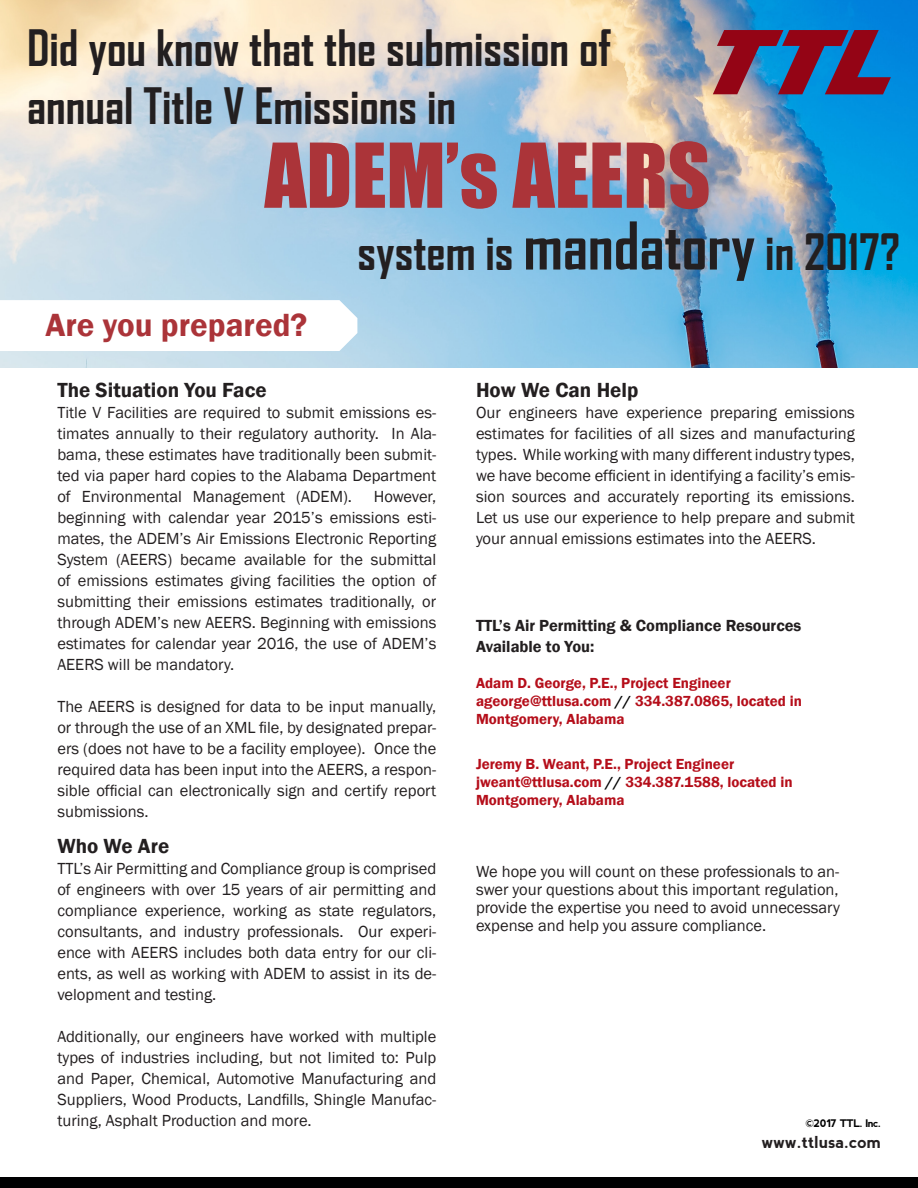
<style>
.page{position:relative;width:918px;height:1188px;background:#fff}
.page>*{position:absolute;margin:0;border:0;box-sizing:border-box;transform-origin:0 0}
.t1{font:82.5px "Impact";color:#ab3439}
.t2{font:700 48px "Agency FB";color:#231f20}
.t3{font:600 33px "Franklin Gothic";color:#ab3439}
.t4{font:600 21px "Franklin Gothic";color:#231f20}
.t5{font:16.5px/21px "Franklin Gothic";color:#231f20;text-align:justify}
.t6{font:600 16.5px "Franklin Gothic";color:#231f20}
.t7{font:700 16.5px "nevis";color:#231f20}
.t8{font:600 15px/18px "Franklin Gothic";color:#b50e1a}
.t9{font:700 10.5px "nevis";letter-spacing:-.05em;color:#000001}
.s1{font-size:63px}
.s2{color:#000001}
</style>
<div class="page">
<img style="left:0;top:0;width:918px;height:367px">
<svg style="left:0;top:300px;width:357px;height:51px"></svg>
<div style="left:0;top:1177px;width:918px;height:11px;background:#000001"></div>
<svg style="left:713px;top:30px;width:178px;height:64px;background:#654468"></svg>
<p class="t2" style="left:27px;top:18px;width:585px">Did you know that the submission of</p>
<p class="t2" style="left:27px;top:76px;width:431px">annual Title V Emissions in</p>
<p class="t1" style="left:265px;top:111px;width:447px">ADEM’s AEERS</p>
<p class="t3" style="left:45px;top:305px;width:263px">Are you prepared?</p>
<p class="t2" style="left:357px;top:222px;width:544px">system is <span class="s1">mandatory</span> in 2017?</p>
<p class="t4" style="left:57px;top:377px;width:211px">The Situation You Face</p>
<p class="t5" style="left:57px;top:402px;width:380px">Title V Facilities are required to submit emissions es&shy;timates annually to their regulatory authority. In Ala&shy;bama, these estimates have traditionally been submit&shy;ted via paper hard copies to the Alabama Department of Environmental Management (ADEM).</p>
<p class="t5" style="left:57px;top:486px;width:380px;text-indent:316px">However, beginning with calendar year 2015’s emissions esti&shy;mates, the ADEM’s Air Emissions Electronic Reporting System (AEERS) became available for the submittal of emissions estimates giving facilities the option of submitting their emissions estimates traditionally, or through ADEM’s new AEERS. Beginning with emissions estimates for calendar year 2016, the use of ADEM’s AEERS will be mandatory.</p>
<p class="t5" style="left:57px;top:696px;width:380px">The AEERS is designed for data to be input manually, or through the use of an XML file, by designated prepar&shy;ers (does not have to be a facility employee). Once the required data has been input into the AEERS, a respon&shy;sible official can electronically sign and certify report submissions.</p>
<p class="t4" style="left:57px;top:833px;width:113px">Who We Are</p>
<p class="t5" style="left:57px;top:858px;width:380px">TTL’s Air Permitting and Compliance group is comprised of engineers with over 15 years of air permitting and compliance experience, working as state regulators, consultants, and industry professionals. Our experi&shy;ence with AEERS includes both data entry for our cli&shy;ents, as well as working with ADEM to assist in its de&shy;velopment and testing.</p>
<p class="t5" style="left:57px;top:1026px;width:380px">Additionally, our engineers have worked with multiple types of industries including, but not limited to: Pulp and Paper, Chemical, Automotive Manufacturing and Suppliers, Wood Products, Landfills, Shingle Manufac&shy;turing, Asphalt Production and more.</p>
<p class="t4" style="left:476px;top:377px;width:164px">How We Can Help</p>
<p class="t5" style="left:476px;top:402px;width:380px">Our engineers have experience preparing emissions estimates for facilities of all sizes and manufacturing types. While working with many different industry types, we have become efficient in identifying a facility’s emis&shy;sion sources and accurately reporting its emissions.<br>Let us use our experience to help prepare and submit your annual emissions estimates into the AEERS.</p>
<p class="t6" style="left:476px;top:615px;width:327px">TTL’s Air Permitting &amp; Compliance Resources</p>
<p class="t6" style="left:476px;top:636px;width:120px">Available to You:</p>
<p class="t8" style="left:476px;top:674px;width:256px">Adam D. George, P.E., Project Engineer</p>
<p class="t8" style="left:476px;top:692px;width:327px">ageorge@ttlusa.com <span class="s2">//</span> 334.387.0865, located in<br>Montgomery, Alabama</p>
<p class="t8" style="left:476px;top:755px;width:260px">Jeremy B. Weant, P.E., Project Engineer</p>
<p class="t8" style="left:476px;top:773px;width:318px">jweant@ttlusa.com <span class="s2">//</span> 334.387.1588, located in</p>
<p class="t8" style="left:476px;top:791px;width:150px">Montgomery, Alabama</p>
<p class="t5" style="left:476px;top:863px;width:365px;line-height:18px">We hope you will count on these professionals to an&shy;swer your questions about this important regulation, provide the expertise you need to avoid unnecessary expense and help you assure compliance.</p>
<p class="t9" style="left:806px;top:1118px;width:77px">©2017 TTL. Inc.</p>
<p class="t7" style="left:762px;top:1132px;width:121px">www.ttlusa.com</p>
</div>
